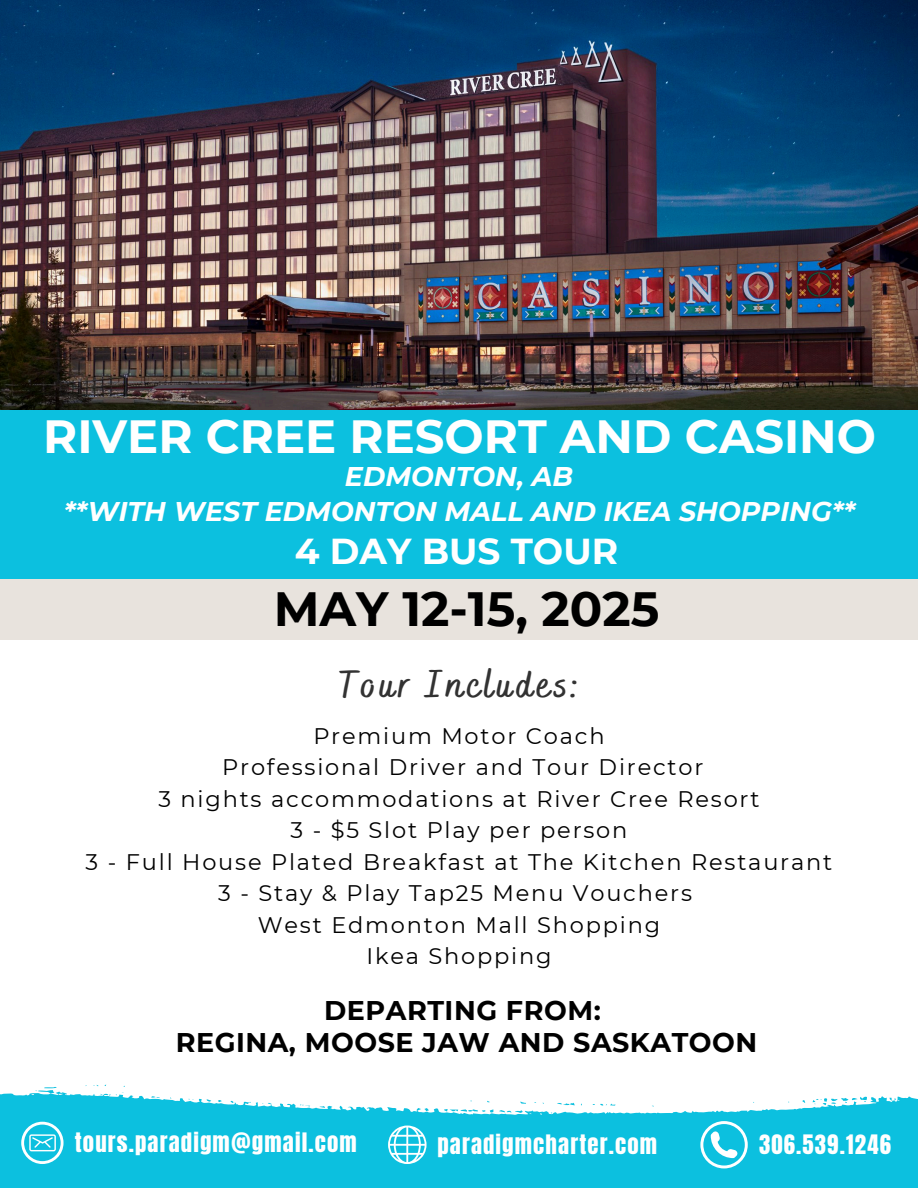
<style>
.page{position:relative;width:918px;height:1188px;background:#fff}
.page>*{position:absolute;margin:0;border:0;box-sizing:border-box;transform-origin:0 0}
.t1{font:700 48px "Montserrat";color:#000}
.t2{font:700 46.5px "Montserrat";color:#fff}
.t3{font:700 39px "Bakerie Smooth";letter-spacing:.1em;color:#323232}
.t4{font:700 36px "Montserrat";color:#fff}
.t5{font:italic 700 27px "Montserrat";color:#fff}
.t6{font:700 27px/32.7px "Montserrat";letter-spacing:.02em;color:#000;text-align:center}
.t7{font:22.8px "Anton";letter-spacing:.05em;color:#fff}
.t8{font:22.5px "Montserrat";letter-spacing:.08em;color:#000}
</style>
<div class="page">
<img style="left:0;top:0;width:918px;height:410px">
<svg style="left:0;top:1092px;width:918px;height:96px;background:#2fc9e3"></svg>
<svg style="left:417px;top:1108px;width:12px;height:3px"></svg>
<svg style="left:520px;top:1101px;width:6px;height:3px"></svg>
<svg style="left:207px;top:1099px;width:4px;height:3px"></svg>
<svg style="left:319px;top:1106px;width:6px;height:2px"></svg>
<svg style="left:499px;top:1110px;width:24px;height:3px"></svg>
<svg style="left:444px;top:1109px;width:49px;height:4px"></svg>
<svg style="left:151px;top:1096px;width:9px;height:2px"></svg>
<svg style="left:890px;top:1098px;width:6px;height:4px"></svg>
<svg style="left:557px;top:1102px;width:25px;height:4px"></svg>
<svg style="left:35px;top:1087px;width:22px;height:7px"></svg>
<svg style="left:300px;top:1105px;width:10px;height:2px"></svg>
<svg style="left:262px;top:1102px;width:10px;height:3px"></svg>
<svg style="left:592px;top:1103px;width:23px;height:3px"></svg>
<svg style="left:109px;top:1093px;width:15px;height:3px"></svg>
<svg style="left:813px;top:1096px;width:54px;height:9px"></svg>
<div style="left:0;top:410px;width:918px;height:174px;background:#0cc0df"></div>
<div style="left:0;top:579px;width:918px;height:60px;background:#e8e3dd"></div>
<svg style="left:700px;top:1121px;width:48px;height:47px"></svg>
<svg style="left:388px;top:1126px;width:38px;height:38px"></svg>
<svg style="left:21px;top:1122px;width:43px;height:42px"></svg>
<h1 class="t2" style="left:43px;top:408px;width:834px">RIVER CREE RESORT AND CASINO</h1>
<p class="t5" style="left:345px;top:460px;width:230px">EDMONTON, AB</p>
<p class="t5" style="left:64px;top:495px;width:793px">**WITH WEST EDMONTON MALL AND IKEA SHOPPING**</p>
<h4 class="t4" style="left:295px;top:529px;width:325px">4 DAY BUS TOUR</h4>
<h4 class="t1" style="left:274px;top:579px;width:387px">MAY 12-15, 2025</h4>
<h4 class="t3" style="left:339px;top:661px;width:242px">Tour Includes:</h4>
<h2 class="t8" style="left:313px;top:722px;width:293px">Premium Motor Coach</h2>
<h1 class="t8" style="left:222px;top:753px;width:483px">Professional Driver and Tour Director</h1>
<h3 class="t8" style="left:158px;top:785px;width:603px">3 nights accommodations at River Cree Resort</h3>
<p class="t8" style="left:291px;top:816px;width:338px">3 - $5 Slot Play per person</p>
<p class="t8" style="left:86px;top:848px;width:748px">3 - Full House Plated Breakfast at The Kitchen Restaurant</p>
<p class="t8" style="left:218px;top:879px;width:475px">3 - Stay &amp; Play Tap25 Menu Vouchers</p>
<p class="t8" style="left:258px;top:911px;width:404px">West Edmonton Mall Shopping</p>
<p class="t8" style="left:366px;top:942px;width:187px">Ikea Shopping</p>
<p class="t6" style="left:176px;top:994px;width:583px">DEPARTING FROM:<br>REGINA, MOOSE JAW AND SASKATOON</p>
<p class="t7" style="left:75px;top:1126px;width:284px">tours.paradigm@gmail.com</p>
<p class="t7" style="left:437px;top:1128px;width:221px">paradigmcharter.com</p>
<p class="t7" style="left:759px;top:1128px;width:133px">306.539.1246</p>
</div>
